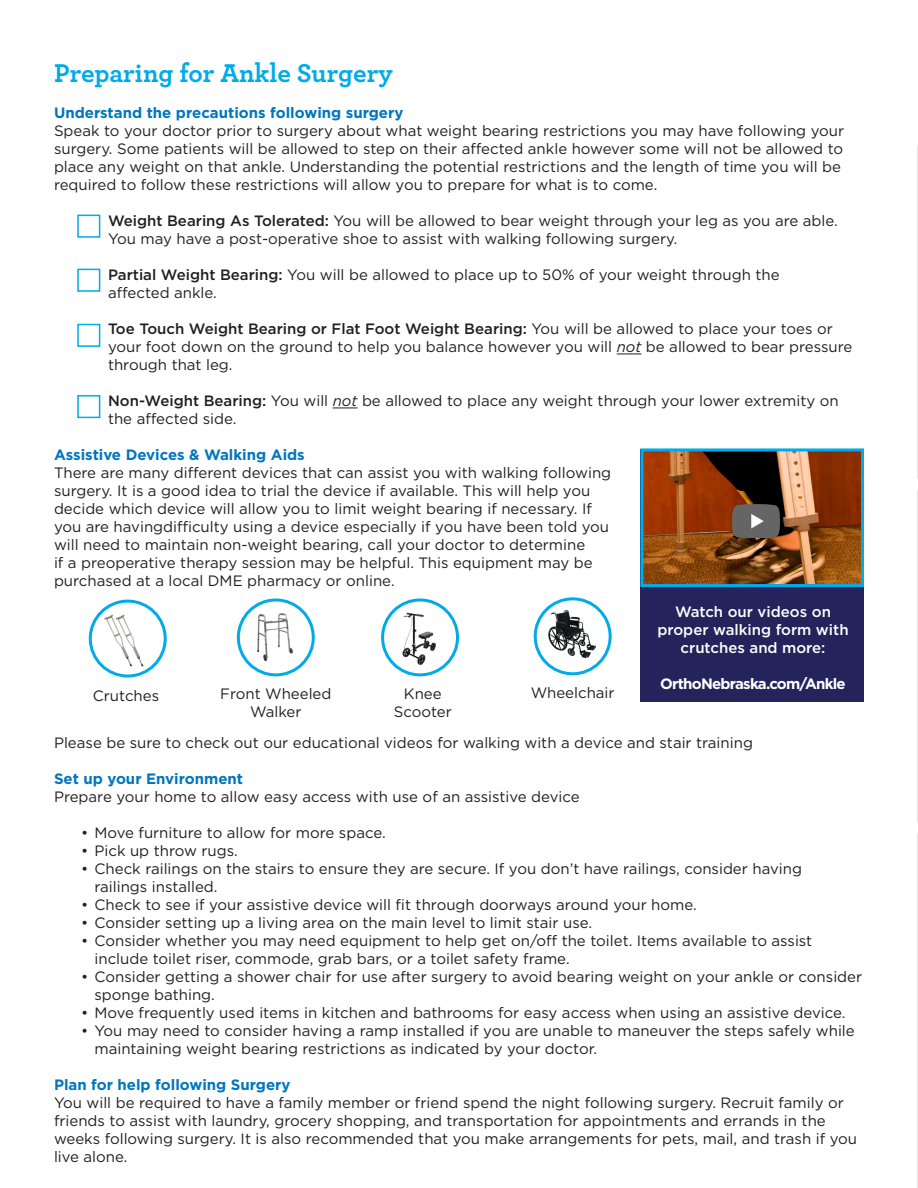
<style>
.page{position:relative;width:918px;height:1188px;background:#fff}
.page>*{position:absolute;margin:0;border:0;box-sizing:border-box;transform-origin:0 0}
.t1{font:700 27px "Archer";color:#00abe7}
.t2{font:15px/18px "Gotham";color:#231f20}
.t3{font:700 15px "Gotham";color:#0076be}
.t4{font:500 15px/18px "Gotham";color:#fff;text-align:center}
.t5{font:700 15px "Gotham";letter-spacing:-.05em;color:#fff}
.s1{font-weight:500}
.s2{font-style:italic}
</style>
<div class="page">
<hr style="left:917px;top:147px;width:1px;height:1041px;background:#e5e5e7">
<div style="left:0;top:822px;width:918px;height:12px;background:#fff"></div>
<svg style="left:617px;top:354px;width:24px;height:1px"></svg>
<svg style="left:333px;top:408px;width:25px;height:1px"></svg>
<div style="left:640px;top:449px;width:224px;height:253px;background:#24235c"></div>
<img style="left:644px;top:452px;width:216px;height:131px">
<div style="left:640px;top:448px;width:224px;height:139px;border:3px solid #00abe7"></div>
<img style="left:100px;top:614px;width:52px;height:52px">
<div style="left:89px;top:600px;width:78px;height:78px;border:3px solid #00abe7;border-radius:50%"></div>
<img style="left:257px;top:613px;width:36px;height:49px">
<div style="left:237px;top:598px;width:78px;height:78px;border:3px solid #00abe7;border-radius:50%"></div>
<img style="left:402px;top:612px;width:34px;height:53px">
<div style="left:381px;top:598px;width:78px;height:78px;border:3px solid #00abe7;border-radius:50%"></div>
<img style="left:549px;top:611px;width:47px;height:47px">
<div style="left:534px;top:597px;width:78px;height:78px;border:3px solid #00abe7;border-radius:50%"></div>
<div style="left:77px;top:215px;width:23px;height:23px;border:2px solid #00abe7"></div>
<div style="left:77px;top:269px;width:23px;height:23px;border:2px solid #00abe7"></div>
<div style="left:77px;top:324px;width:23px;height:23px;border:2px solid #00abe7"></div>
<div style="left:77px;top:395px;width:23px;height:23px;border:2px solid #00abe7"></div>
<img style="left:725px;top:502px;width:63px;height:38px">
<p class="t1" style="left:54px;top:52px;width:340px">Preparing for Ankle Surgery</p>
<p class="t3" style="left:54px;top:103px;width:351px">Understand the precautions following surgery</p>
<p class="t2" style="left:54px;top:122px;width:792px">Speak to your doctor prior to surgery about what weight bearing restrictions you may have following your surgery. Some patients will be allowed to step on their affected ankle however some will not be allowed to place any weight on that ankle. Understanding the potential restrictions and the length of time you will be required to follow these restrictions will allow you to prepare for what is to come.</p>
<p class="t2" style="left:108px;top:212px;width:731px"><span class="s1">Weight Bearing As Tolerated:</span> You will be allowed to bear weight through your leg as you are able.<br>You may have a post-operative shoe to assist with walking following surgery.</p>
<p class="t2" style="left:108px;top:266px;width:673px"><span class="s1">Partial Weight Bearing:</span> You will be allowed to place up to 50% of your weight through the affected ankle.</p>
<p class="t2" style="left:108px;top:320px;width:746px"><span class="s1">Toe Touch Weight Bearing or Flat Foot Weight Bearing:</span> You will be allowed to place your toes or your foot down on the ground to help you balance however you will <span class="s2">not</span> be allowed to bear pressure through that leg.</p>
<p class="t2" style="left:108px;top:392px;width:732px"><span class="s1">Non-Weight Bearing:</span> You will <span class="s2">not</span> be allowed to place any weight through your lower extremity on the affected side.</p>
<p class="t3" style="left:54px;top:445px;width:252px">Assistive Devices &amp; Walking Aids</p>
<p class="t2" style="left:54px;top:464px;width:559px">There are many different devices that can assist you with walking following</p>
<p class="t2" style="left:54px;top:482px;width:557px">surgery. It is a good idea to trial the device if available. This will help you decide which device will allow you to limit weight bearing if necessary. If you are havingdifficulty using a device especially if you have been told you will need to maintain non-weight bearing, call your doctor to determine<br>if a preoperative therapy session may be helpful. This equipment may be purchased at a local DME pharmacy or online.</p>
<p class="t2" style="left:93px;top:686px;width:68px">Crutches</p>
<p class="t2" style="left:220px;top:685px;width:113px">Front Wheeled</p>
<p class="t2" style="left:250px;top:703px;width:53px">Walker</p>
<p class="t2" style="left:404px;top:685px;width:39px">Knee</p>
<p class="t2" style="left:394px;top:703px;width:60px">Scooter</p>
<p class="t2" style="left:531px;top:683px;width:85px">Wheelchair</p>
<p class="t4" style="left:657px;top:602px;width:193px">Watch our videos on proper walking form with crutches and more:</p>
<p class="t5" style="left:660px;top:673px;width:187px">OrthoNebraska.com/Ankle</p>
<p class="t2" style="left:54px;top:734px;width:700px">Please be sure to check out our educational videos for walking with a device and stair training</p>
<p class="t3" style="left:54px;top:769px;width:191px">Set up your Environment</p>
<p class="t2" style="left:54px;top:788px;width:527px">Prepare your home to allow easy access with use of an assistive device</p>
<p class="t2" style="left:81px;top:824px;width:306px">• Move furniture to allow for more space.</p>
<p class="t2" style="left:81px;top:842px;width:158px">• Pick up throw rugs.</p>
<p class="t2" style="left:94px;top:860px;width:709px;text-indent:-14px">• Check railings on the stairs to ensure they are secure. If you don’t have railings, consider having railings installed.</p>
<p class="t2" style="left:81px;top:896px;width:617px">• Check to see if your assistive device will fit through doorways around your home.</p>
<p class="t2" style="left:81px;top:914px;width:513px">• Consider setting up a living area on the main level to limit stair use.</p>
<p class="t2" style="left:94px;top:932px;width:719px;text-indent:-14px">• Consider whether you may need equipment to help get on/off the toilet. Items available to assist include toilet riser, commode, grab bars, or a toilet safety frame.</p>
<p class="t2" style="left:94px;top:968px;width:769px;text-indent:-14px">• Consider getting a shower chair for use after surgery to avoid bearing weight on your ankle or consider sponge bathing.</p>
<p class="t2" style="left:81px;top:1004px;width:766px">• Move frequently used items in kitchen and bathrooms for easy access when using an assistive device.</p>
<p class="t2" style="left:94px;top:1022px;width:762px;text-indent:-14px">• You may need to consider having a ramp installed if you are unable to maneuver the steps safely while maintaining weight bearing restrictions as indicated by your doctor.</p>
<p class="t3" style="left:54px;top:1075px;width:238px">Plan for help following Surgery</p>
<p class="t2" style="left:54px;top:1094px;width:805px">You will be required to have a family member or friend spend the night following surgery. Recruit family or friends to assist with laundry, grocery shopping, and transportation for appointments and errands in the weeks following surgery. It is also recommended that you make arrangements for pets, mail, and trash if you live alone.</p>
</div>
